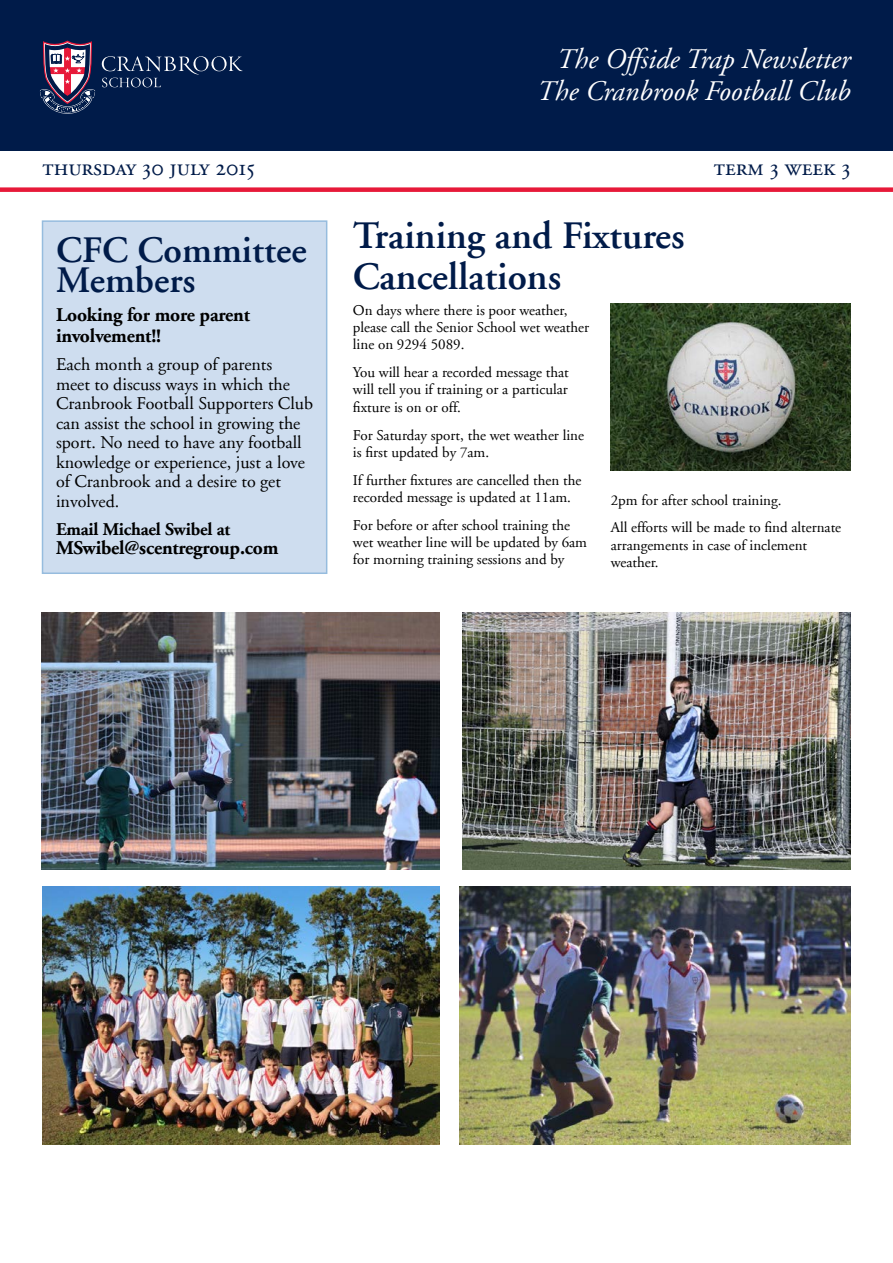
<style>
.page{position:relative;width:893px;height:1263px;background:#fff}
.page>*{position:absolute;margin:0;border:0;box-sizing:border-box;transform-origin:0 0}
.t1{font:600 39px/40.5px "Adobe Garamond";color:#001b49}
.t2{font:600 37.5px/30px "Adobe Garamond";color:#001b49}
.t3{font:italic 28.5px/31.5px "Adobe Garamond";color:#fff;text-align:right}
.t4{font:24px "Adobe Garamond Regular SC";color:#001b49}
.t5{font:700 19.5px/21px "Adobe Garamond";letter-spacing:-.01em;color:#000}
.t6{font:18px/19.5px "Adobe Garamond";color:#000}
.t7{font:700 18px "Adobe Garamond";letter-spacing:-.01em;color:#000}
.t8{font:15px/17.2px "Adobe Garamond";color:#000}
</style>
<div class="page">
<div style="left:43px;top:221px;width:284px;height:352px;background:#ceddef"></div>
<div style="left:42px;top:220px;width:285px;height:354px;border:2px solid #96bcde"></div>
<img style="left:611px;top:303px;width:239px;height:168px">
<img style="left:42px;top:612px;width:397px;height:258px">
<img style="left:43px;top:887px;width:396px;height:257px">
<img style="left:462px;top:612px;width:388px;height:258px">
<img style="left:459px;top:887px;width:391px;height:257px">
<div style="left:0;top:0;width:893px;height:151px;background:#001b49"></div>
<svg style="left:102px;top:56px;width:141px;height:31px"></svg>
<svg style="left:40px;top:41px;width:55px;height:73px"></svg>
<div style="left:0;top:187px;width:893px;height:5px;background:#e71939"></div>
<h3 class="t3" style="left:537px;top:44px;width:315px">The Offside Trap Newsletter<br>The Cranbrook Football Club</h3>
<h3 class="t4" style="left:43px;top:154px;width:214px">thursday 30 july 2015</h3>
<h3 class="t4" style="left:714px;top:154px;width:138px">term 3 week 3</h3>
<h2 class="t2" style="left:56px;top:235px;width:252px">CFC Committee<br>Members</h2>
<h3 class="t5" style="left:56px;top:305px;width:195px">Looking for more parent involvement!!</h3>
<p class="t6" style="left:56px;top:355px;width:259px">Each month a group of parents<br>meet to discuss ways in which the<br>Cranbrook Football Supporters Club can assist the school in growing the sport. No need to have any football knowledge or experience, just a love of Cranbrook and a desire to get involved.</p>
<p class="t7" style="left:56px;top:519px;width:176px">Email Michael Swibel at</p>
<h3 class="t5" style="left:56px;top:538px;width:224px">MSwibel@scentregroup.com</h3>
<h1 class="t1" style="left:353px;top:217px;width:333px">Training and Fixtures<br>Cancellations</h1>
<p class="t8" style="left:353px;top:302px;width:238px">On days where there is poor weather, please call the Senior School wet weather line on 9294 5089.</p>
<p class="t8" style="left:353px;top:364px;width:217px;text-align:justify">You will hear a recorded message that will tell you if training or a particular fixture is on or off.</p>
<p class="t8" style="left:353px;top:426px;width:233px">For Saturday sport, the wet weather line is first updated by 7am.</p>
<p class="t8" style="left:353px;top:472px;width:230px">If further fixtures are cancelled then the recorded message is updated at 11am.</p>
<p class="t8" style="left:353px;top:517px;width:236px">For before or after school training the wet weather line will be updated by 6am for morning training sessions and by</p>
<p class="t8" style="left:611px;top:486px;width:232px;line-height:27.9px">2pm for after school training.<br>All efforts will be made to find alternate</p>
<p class="t8" style="left:611px;top:537px;width:198px">arrangements in case of inclement weather.</p>
</div>
